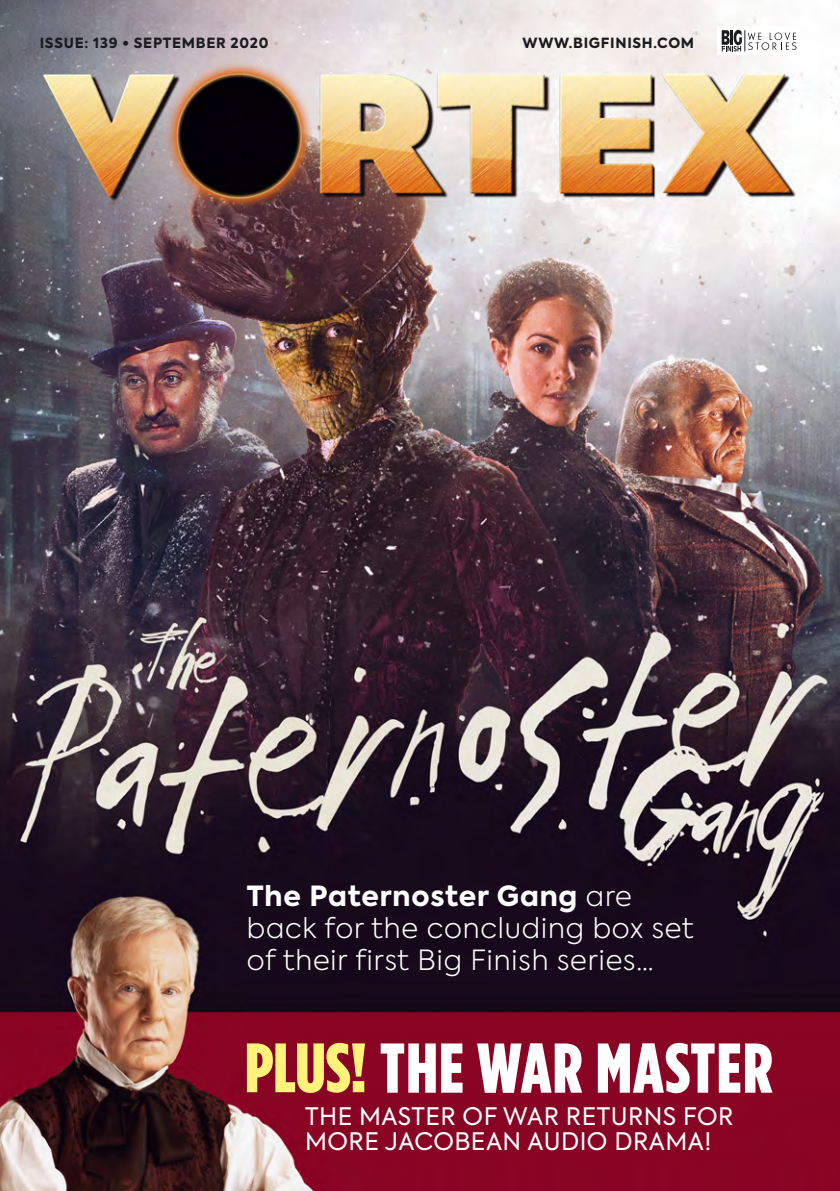
<style>
.page{position:relative;width:840px;height:1191px;background:#fff}
.page>*{position:absolute;margin:0;border:0;box-sizing:border-box;transform-origin:0 0}
.t1{font:900 70.2px "Gotham Condensed";letter-spacing:.02em;color:#fff}
.t2{font:300 27.6px/32px "Axiforma";letter-spacing:.03em;color:#fff}
.t3{font:24px/24.8px "Axiforma";letter-spacing:.02em;color:#fff}
.t4{font:800 14px "Axiforma";letter-spacing:.05em;color:#1b1c20}
.s1{font-weight:800}
</style>
<div class="page">
<img style="left:0;top:0;width:839px;height:1191px">
<div style="left:717px;top:27px;width:82px;height:28px;background:#fff"></div>
<svg style="left:721px;top:30px;width:75px;height:21px"></svg>
<svg style="left:247px;top:1042px;width:118px;height:51px"></svg>
<p class="t4" style="left:40px;top:33px;width:230px">ISSUE: 139 • SEPTEMBER 2020</p>
<p class="t4" style="left:522px;top:33px;width:173px">WWW.BIGFINISH.COM</p>
<p class="t2" style="left:247px;top:880px;width:448px"><span class="s1">The Paternoster Gang</span> are back for the concluding box set of their first Big Finish series…</p>
<h1 class="t1" style="left:379px;top:1026px;width:394px">THE WAR MASTER</h1>
<p class="t3" style="left:305px;top:1104px;width:429px">THE MASTER OF WAR RETURNS FOR<br>MORE JACOBEAN AUDIO DRAMA!</p>
</div>
